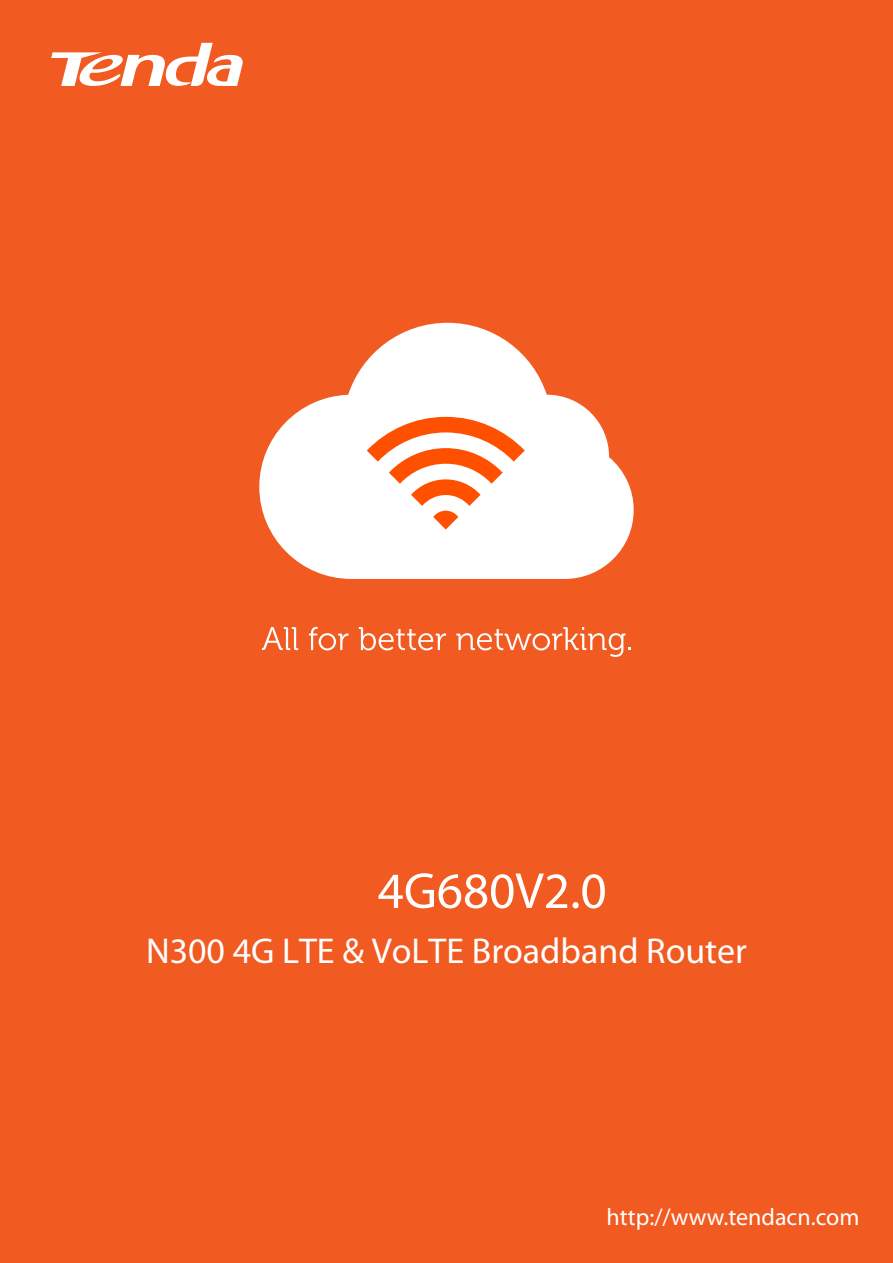
<style>
.page{position:relative;width:893px;height:1263px;background:#f15a21}
.page>*{position:absolute;margin:0;border:0;box-sizing:border-box;transform-origin:0 0}
.t1{font:51px "Myriad Pro";color:#fff}
.t2{font:36px "Myriad Pro";color:#fff}
.t3{font:24px "Myriad Pro";color:#fff}
</style>
<div class="page">
<svg style="left:259px;top:323px;width:375px;height:256px;fill:#fff"></svg>
<svg style="left:367px;top:417px;width:158px;height:112px;background:#ffc6ad"></svg>
<svg style="left:262px;top:627px;width:36px;height:23px"></svg>
<svg style="left:309px;top:627px;width:39px;height:23px"></svg>
<svg style="left:359px;top:627px;width:87px;height:23px"></svg>
<svg style="left:456px;top:627px;width:175px;height:30px"></svg>
<svg style="left:51px;top:43px;width:192px;height:43px"></svg>
<h1 class="t1" style="left:378px;top:859px;width:230px">4G680V2.0</h1>
<p class="t2" style="left:146px;top:929px;width:602px">N300 4G LTE &amp; VoLTE Broadband Router</p>
<p class="t3" style="left:607px;top:1202px;width:254px">http://www.tendacn.com</p>
</div>
